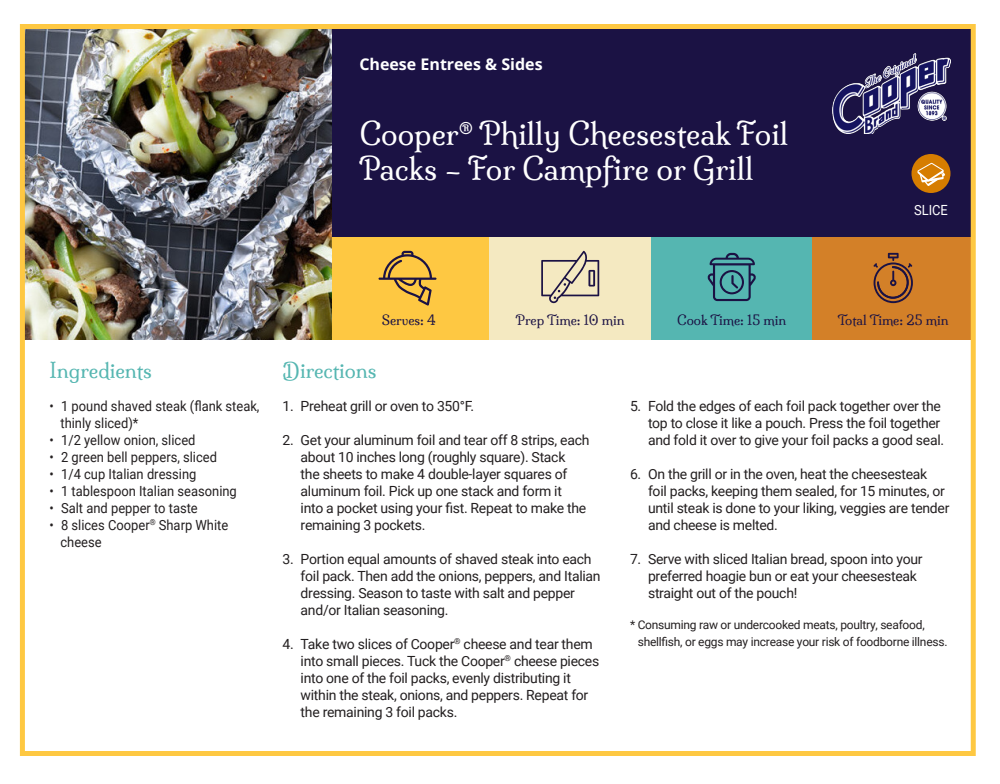
<style>
.page{position:relative;width:1000px;height:784px;background:#fff}
.page>*{position:absolute;margin:0;border:0;box-sizing:border-box;transform-origin:0 0}
.t1{font:30px/35px "Milonga";color:#fff}
.t2{font:20px "Milonga";color:#55b6b1}
.t3{font:700 16px "Open Sans";color:#fff}
.t4{font:14px/17px "Roboto";letter-spacing:-.02em;color:#231f20}
.t5{font:14px/17px "Roboto";color:#231f20;scale:.92 1}
.t6{font:14px "Roboto";color:#fff;scale:.92 1}
.t7{font:13px "Milonga";color:#1b1244}
.t8{font:12px/17px "Roboto";letter-spacing:-.02em;color:#231f20}
</style>
<div class="page">
<div style="left:329px;top:26px;width:645px;height:233px;background:#1b1244"></div>
<div style="left:328px;top:237px;width:162px;height:102px;background:#fec842"></div>
<div style="left:490px;top:237px;width:161px;height:102px;background:#f4e9c1"></div>
<div style="left:651px;top:237px;width:162px;height:102px;background:#55b6b1"></div>
<div style="left:813px;top:237px;width:161px;height:102px;background:#d38028"></div>
<svg style="left:379px;top:251px;width:58px;height:55px"></svg>
<svg style="left:541px;top:251px;width:58px;height:52px"></svg>
<svg style="left:707px;top:253px;width:49px;height:48px"></svg>
<svg style="left:873px;top:253px;width:40px;height:50px"></svg>
<img style="left:26px;top:30px;width:306px;height:310px">
<div style="left:20px;top:24px;width:956px;height:732px;border:5px solid #fec842"></div>
<img style="left:833px;top:53px;width:117px;height:81px">
<div style="left:912px;top:154px;width:39px;height:39px;background:#d67d00;border-radius:50%"></div>
<svg style="left:918px;top:163px;width:27px;height:23px"></svg>
<p class="t3" style="left:359px;top:55px;width:185px">Cheese Entrees &amp; Sides</p>
<h1 class="t1" style="left:359px;top:117px;width:430px">Cooper<sup>®</sup> Philly Cheesesteak Foil<br>Packs – For Campfire or Grill</h1>
<p class="t6" style="left:914px;top:203px;width:38px">SLICE</p>
<p class="t7" style="left:382px;top:312px;width:56px">Serves: 4</p>
<p class="t7" style="left:516px;top:312px;width:110px">Prep Time: 10 min</p>
<p class="t7" style="left:677px;top:312px;width:110px">Cook Time: 15 min</p>
<p class="t7" style="left:838px;top:312px;width:112px">Total Time: 25 min</p>
<h2 class="t2" style="left:50px;top:358px;width:104px">Ingredients</h2>
<h2 class="t2" style="left:283px;top:358px;width:96px">Directions</h2>
<p class="t5" style="left:61px;top:397px;width:218px;text-indent:-11px">• 1 pound shaved steak (flank steak, thinly sliced)*</p>
<p class="t5" style="left:50px;top:431px;width:160px">• 1/2 yellow onion, sliced</p>
<p class="t5" style="left:50px;top:448px;width:184px">• 2 green bell peppers, sliced</p>
<p class="t5" style="left:50px;top:465px;width:161px">• 1/4 cup Italian dressing</p>
<p class="t5" style="left:50px;top:482px;width:205px">• 1 tablespoon Italian seasoning</p>
<p class="t5" style="left:50px;top:499px;width:163px">• Salt and pepper to taste</p>
<p class="t5" style="left:61px;top:516px;width:184px;text-indent:-11px">• 8 slices Cooper<sup>®</sup> Sharp White cheese</p>
<p class="t4" style="left:283px;top:398px;width:193px">1. Preheat grill or oven to 350°F.</p>
<p class="t4" style="left:301px;top:432px;width:290px;text-indent:-18px">2. Get your aluminum foil and tear off 8 strips, each about 10 inches long (roughly square). Stack<br>the sheets to make 4 double-layer squares of aluminum foil. Pick up one stack and form it<br>into a pocket using your fist. Repeat to make the remaining 3 pockets.</p>
<p class="t4" style="left:301px;top:551px;width:302px;text-indent:-18px">3. Portion equal amounts of shaved steak into each foil pack. Then add the onions, peppers, and Italian dressing. Season to taste with salt and pepper and/or Italian seasoning.</p>
<p class="t4" style="left:301px;top:636px;width:300px;text-indent:-18px">4. Take two slices of Cooper<sup>®</sup> cheese and tear them into small pieces. Tuck the Cooper<sup>®</sup> cheese pieces into one of the foil packs, evenly distributing it within the steak, onions, and peppers. Repeat for the remaining 3 foil packs.</p>
<p class="t4" style="left:648px;top:398px;width:298px;text-indent:-18px">5. Fold the edges of each foil pack together over the top to close it like a pouch. Press the foil together and fold it over to give your foil packs a good seal.</p>
<p class="t4" style="left:648px;top:466px;width:303px;text-indent:-18px">6. On the grill or in the oven, heat the cheesesteak foil packs, keeping them sealed, for 15 minutes, or until steak is done to your liking, veggies are tender and cheese is melted.</p>
<p class="t4" style="left:648px;top:551px;width:276px;text-indent:-18px">7. Serve with sliced Italian bread, spoon into your preferred hoagie bun or eat your cheesesteak straight out of the pouch!</p>
<p class="t8" style="left:638px;top:617px;width:311px;text-indent:-8px">* Consuming raw or undercooked meats, poultry, seafood, shellfish, or eggs may increase your risk of foodborne illness.</p>
</div>
